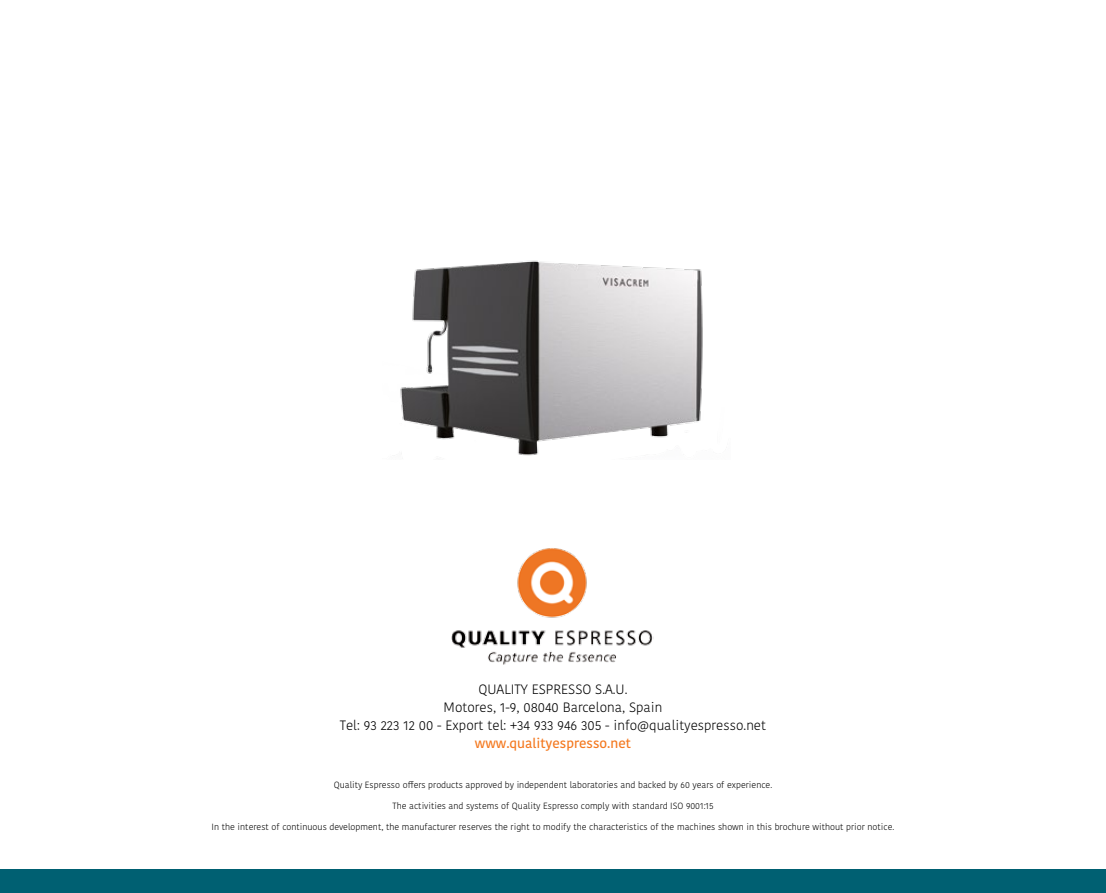
<style>
.page{position:relative;width:1106px;height:893px;background:#fff}
.page>*{position:absolute;margin:0;border:0;box-sizing:border-box;transform-origin:0 0}
.t1{font:300 13.5px/18px "Kohinoor Devanagari";color:#000;text-align:center}
.t2{font:500 13.5px "Kohinoor Devanagari";color:#f47920}
.t3{font:300 9px "Kohinoor Devanagari";color:#000}
</style>
<div class="page">
<img style="left:451px;top:548px;width:202px;height:117px">
<img style="left:400px;top:260px;width:303px;height:196px">
<div style="left:0;top:870px;width:1106px;height:23px;background:#006072"></div>
<h1 class="t1" style="left:340px;top:680px;width:428px">QUALITY ESPRESSO S.A.U.<br>Motores, 1-9, 08040 Barcelona, Spain<br>Tel: 93 223 12 00 - Export tel: +34 933 946 305 - info@qualityespresso.net</h1>
<h1 class="t2" style="left:475px;top:735px;width:158px">www.qualityespresso.net</h1>
<p class="t3" style="left:334px;top:779px;width:440px">Quality Espresso offers products approved by independent laboratories and backed by 60 years of experience.</p>
<p class="t3" style="left:392px;top:800px;width:322px">The activities and systems of Quality Espresso comply with standard ISO 9001:15</p>
<p class="t3" style="left:212px;top:821px;width:684px">In the interest of continuous development, the manufacturer reserves the right to modify the characteristics of the machines shown in this brochure without prior notice.</p>
</div>
